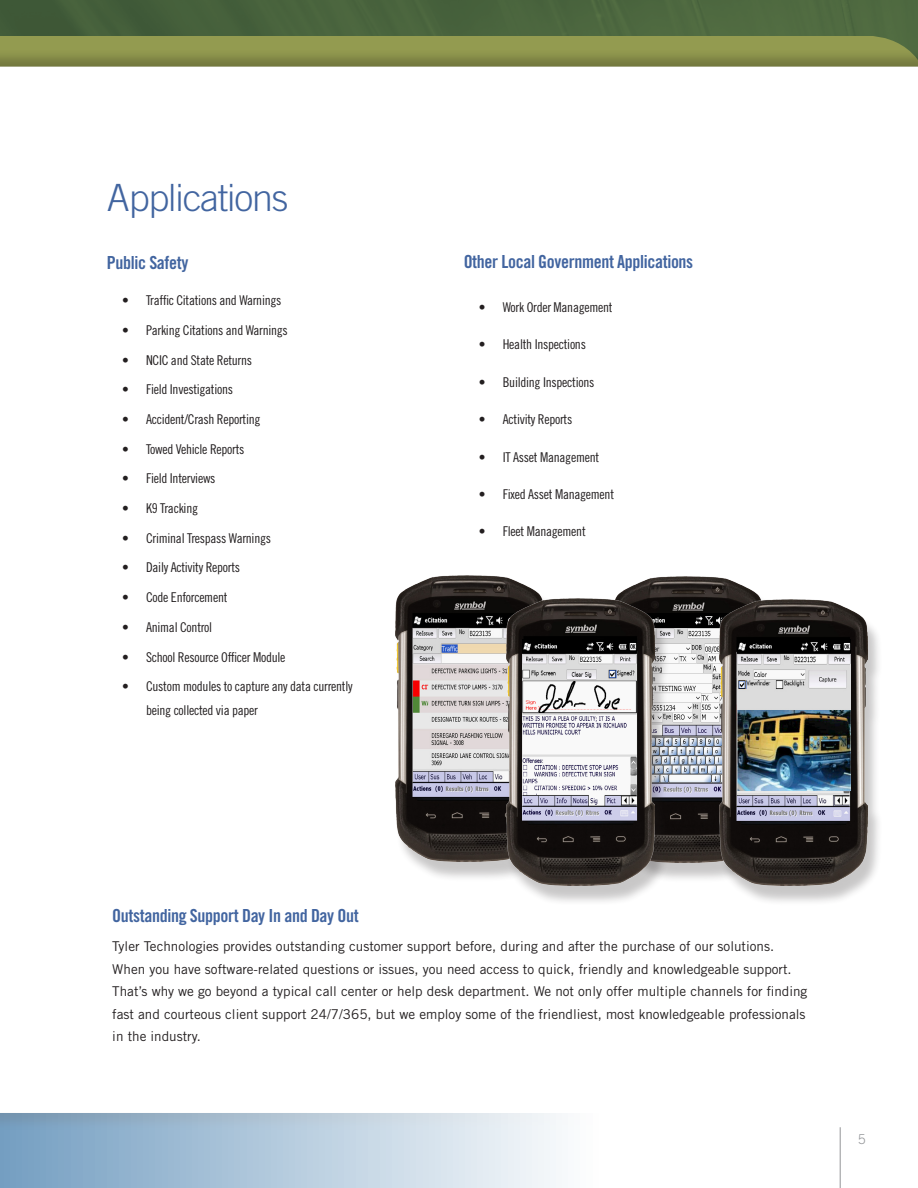
<style>
.page{position:relative;width:918px;height:1188px;background:#fff}
.page>*{position:absolute;margin:0;border:0;box-sizing:border-box;transform-origin:0 0}
.t1{font:300 37.5px "Trade Gothic";letter-spacing:-.03em;color:#4265a0}
.Small_text{font:18px "Trade Gothic Bold Cond Twenty";letter-spacing:-.02em;color:#4265a0}
.t2{font:13.5px/24px "Trade Gothic Cond Eighteen";letter-spacing:-.02em;color:#231f20}
.Small_text-2{font:13.5px/22.5px "Trade Gothic";color:#231f20}
.t3{font:300 13.5px "Trade Gothic";color:#939598}
</style>
<div class="page">
<div style="left:0;top:0;width:918px;height:68px;background:#231f20;opacity:.26"></div>
<div style="left:0;top:1055px;width:918px;height:133px;background:#231f20;opacity:.26"></div>
<div style="left:394px;top:580px;width:166px;height:303px;background:#231f20;opacity:.25"></div>
<img style="left:395px;top:576px;width:149px;height:286px">
<div style="left:613px;top:581px;width:165px;height:302px;background:#231f20;opacity:.25"></div>
<img style="left:614px;top:576px;width:149px;height:286px">
<img style="left:670px;top:614px;width:48px;height:184px">
<div style="left:505px;top:604px;width:165px;height:302px;background:#231f20;opacity:.25"></div>
<img style="left:506px;top:599px;width:149px;height:286px">
<img style="left:523px;top:640px;width:113px;height:180px">
<div style="left:718px;top:604px;width:166px;height:303px;background:#231f20;opacity:.25"></div>
<img style="left:719px;top:600px;width:149px;height:286px">
<img style="left:737px;top:640px;width:114px;height:151px">
<hr style="left:840px;top:1127px;width:1px;height:61px;background:#939598">
<p class="t1" style="left:107px;top:175px;width:183px">Applications</p>
<p class="Small_text" style="left:107px;top:251px;width:83px">Public Safety</p>
<p class="t2" style="left:122px;top:288px;width:161px">• Traffic Citations and Warnings</p>
<p class="t2" style="left:122px;top:318px;width:167px">• Parking Citations and Warnings</p>
<p class="t2" style="left:122px;top:348px;width:131px">• NCIC and State Returns</p>
<p class="t2" style="left:122px;top:377px;width:113px">• Field Investigations</p>
<p class="t2" style="left:122px;top:407px;width:140px">• Accident/Crash Reporting</p>
<p class="t2" style="left:122px;top:437px;width:124px">• Towed Vehicle Reports</p>
<p class="t2" style="left:122px;top:466px;width:95px">• Field Interviews</p>
<p class="t2" style="left:122px;top:496px;width:77px">• K9 Tracking</p>
<p class="t2" style="left:122px;top:526px;width:150px">• Criminal Trespass Warnings</p>
<p class="t2" style="left:122px;top:555px;width:119px">• Daily Activity Reports</p>
<p class="t2" style="left:122px;top:585px;width:107px">• Code Enforcement</p>
<p class="t2" style="left:122px;top:615px;width:92px">• Animal Control</p>
<p class="t2" style="left:122px;top:645px;width:165px">• School Resource Officer Module</p>
<p class="t2" style="left:146px;top:674px;width:208px;text-indent:-24px">• Custom modules to capture any data currently being collected via paper</p>
<p class="Small_text" style="left:464px;top:250px;width:231px">Other Local Government Applications</p>
<p class="t2" style="left:479px;top:295px;width:135px">• Work Order Management</p>
<p class="t2" style="left:479px;top:332px;width:109px">• Health Inspections</p>
<p class="t2" style="left:479px;top:370px;width:117px">• Building Inspections</p>
<p class="t2" style="left:479px;top:407px;width:95px">• Activity Reports</p>
<p class="t2" style="left:479px;top:445px;width:122px">• IT Asset Management</p>
<p class="t2" style="left:479px;top:482px;width:137px">• Fixed Asset Management</p>
<p class="t2" style="left:479px;top:519px;width:108px">• Fleet Management</p>
<p class="Small_text" style="left:112px;top:905px;width:248px">Outstanding Support Day In and Day Out</p>
<p class="Small_text-2" style="left:112px;top:935px;width:697px">Tyler Technologies provides outstanding customer support before, during and after the purchase of our solutions.<br>When you have software-related questions or issues, you need access to quick, friendly and knowledgeable support.<br>That’s why we go beyond a typical call center or help desk department. We not only offer multiple channels for finding fast and courteous client support 24/7/365, but we employ some of the friendliest, most knowledgeable professionals in the industry.</p>
<p class="t3" style="left:858px;top:1131px;width:9px">5</p>
</div>
